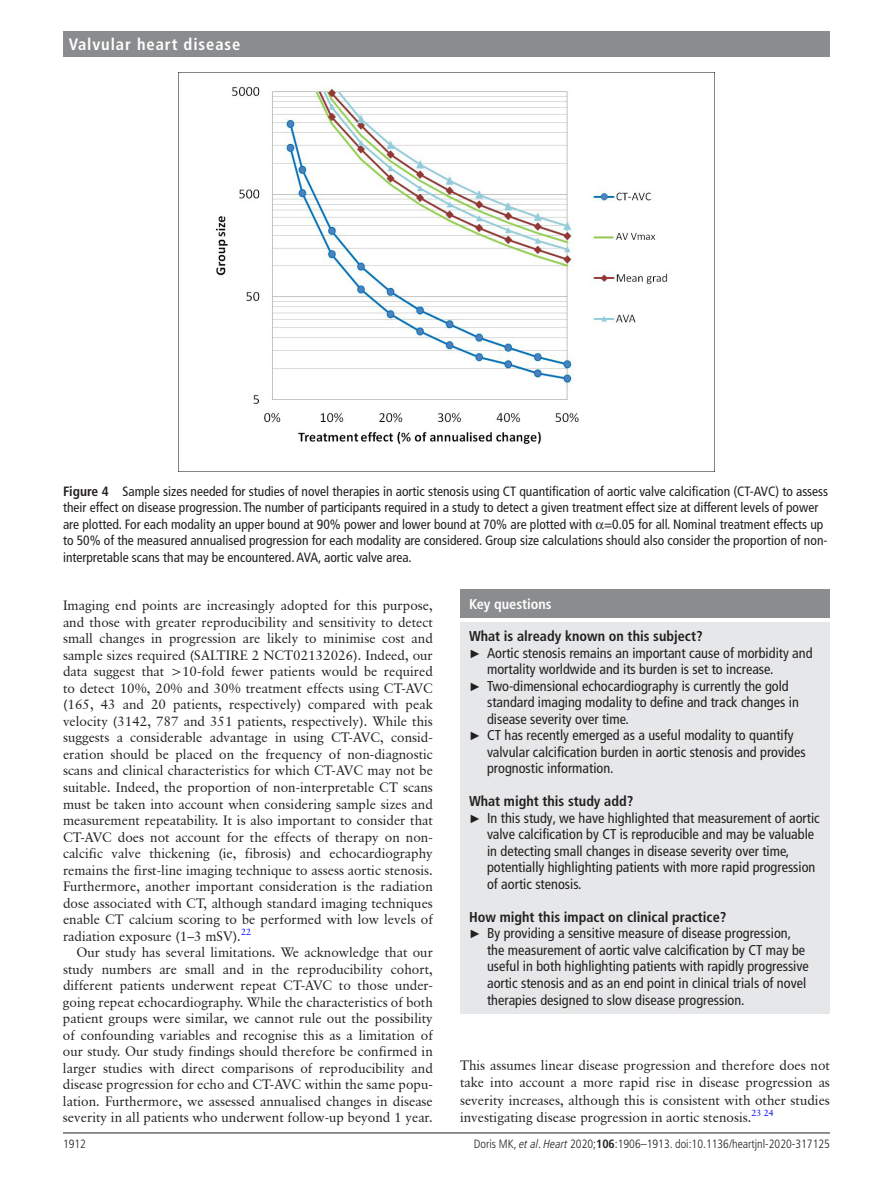
<style>
.page{position:relative;width:893px;height:1191px;background:#fff}
.page>*{position:absolute;margin:0;border:0;box-sizing:border-box;transform-origin:0 0}
.t1{font:700 condensed 16.5px "Frutiger LT Pro";letter-spacing:.055em;color:#fff}
.t2{font:condensed 14.25px "Frutiger LT Pro";color:#231f20}
.t3{font:700 condensed 14.25px "Frutiger LT Pro";color:#231f20}
.t4{font:700 condensed 14.25px "Frutiger LT Pro";color:#fff}
.t5{font:13.5px/16.5px "Classical Garamond BT";color:#231f20;text-align:justify}
.t6{font:condensed 13.5px/16.5px "Frutiger LT Pro";color:#231f20}
.t7{font:300 condensed 12px "Frutiger LT Pro";color:#231f20}
.s1{font-weight:700}
.s2{font-family:"Arial";font-stretch:normal;font-size:12px}
.s3{font-style:italic}
</style>
<div class="page">
<hr style="left:63px;top:1132px;width:767px;height:1px;background:#231f20">
<div style="left:63px;top:31px;width:767px;height:25px;background:#8a8c8e"></div>
<img style="left:178px;top:72px;width:537px;height:400px">
<div style="left:460px;top:589px;width:370px;height:28px;background:#8a8c8e"></div>
<div style="left:460px;top:621px;width:370px;height:392px;background:#e6e7e8"></div>
<p class="t1" style="left:69px;top:34px;width:173px">Valvular heart disease</p>
<p class="t6" style="left:63px;top:483px;width:767px"><span class="s1">Figure 4</span> Sample sizes needed for studies of novel therapies in aortic stenosis using CT quantification of aortic valve calcification (CT-AVC) to assess their effect on disease progression. The number of participants required in a study to detect a given treatment effect size at different levels of power are plotted. For each modality an upper bound at 90% power and lower bound at 70% are plotted with =0.05 for all. Nominal treatment effects up to 50% of the measured annualised progression for each modality are considered. Group size calculations should also consider the proportion of non&shy;interpretable scans that may be encountered. AVA, aortic valve area.</p>
<p class="t4" style="left:469px;top:595px;width:84px">Key questions</p>
<p class="t3" style="left:469px;top:628px;width:235px">What is already known on this subject?</p>
<p class="t2" style="left:469px;top:644px;width:345px"><span class="s2">►</span> Aortic stenosis remains an important cause of morbidity and</p>
<p class="t2" style="left:487px;top:661px;width:288px">mortality worldwide and its burden is set to increase.</p>
<p class="t2" style="left:469px;top:677px;width:321px"><span class="s2">►</span> Two-dimensional echocardiography is currently the gold</p>
<p class="t2" style="left:487px;top:694px;width:313px">standard imaging modality to define and track changes in</p>
<p class="t2" style="left:487px;top:710px;width:143px">disease severity over time.</p>
<p class="t2" style="left:469px;top:727px;width:326px"><span class="s2">►</span> CT has recently emerged as a useful modality to quantify</p>
<p class="t2" style="left:487px;top:743px;width:320px">valvular calcification burden in aortic stenosis and provides</p>
<p class="t2" style="left:487px;top:760px;width:128px">prognostic information.</p>
<p class="t3" style="left:469px;top:793px;width:166px">What might this study add?</p>
<p class="t2" style="left:469px;top:809px;width:352px"><span class="s2">►</span> In this study, we have highlighted that measurement of aortic</p>
<p class="t2" style="left:487px;top:826px;width:329px">valve calcification by CT is reproducible and may be valuable</p>
<p class="t2" style="left:487px;top:842px;width:304px">in detecting small changes in disease severity over time,</p>
<p class="t2" style="left:487px;top:859px;width:330px">potentially highlighting patients with more rapid progression</p>
<p class="t2" style="left:487px;top:875px;width:96px">of aortic stenosis.</p>
<p class="t3" style="left:469px;top:908px;width:259px">How might this impact on clinical practice?</p>
<p class="t2" style="left:469px;top:925px;width:324px"><span class="s2">►</span> By providing a sensitive measure of disease progression,</p>
<p class="t2" style="left:487px;top:941px;width:320px">the measurement of aortic valve calcification by CT may be</p>
<p class="t2" style="left:487px;top:958px;width:323px">useful in both highlighting patients with rapidly progressive</p>
<p class="t2" style="left:487px;top:974px;width:321px">aortic stenosis and as an end point in clinical trials of novel</p>
<p class="t2" style="left:487px;top:991px;width:259px">therapies designed to slow disease progression.</p>
<p class="t5" style="left:63px;top:597px;width:371px">Imaging end points are increasingly adopted for this purpose, and those with greater reproducibility and sensitivity to detect small changes in progression are likely to minimise cost and sample sizes required (SALTIRE 2 NCT02132026). Indeed, our data suggest that &gt;10-fold fewer patients would be required to detect 10%, 20% and 30% treatment effects using CT-AVC (165, 43 and 20 patients, respectively) compared with peak velocity (3142, 787 and 351 patients, respectively). While this suggests a considerable advantage in using CT-AVC, consid&shy;eration should be placed on the frequency of non-diagnostic scans and clinical characteristics for which CT-AVC may not be suitable. Indeed, the proportion of non-interpretable CT scans must be taken into account when considering sample sizes and measurement repeatability. It is also important to consider that CT-AVC does not account for the effects of therapy on non&shy;calcific valve thickening (ie, fibrosis) and echocardiography remains the first-line imaging technique to assess aortic stenosis.<br>Furthermore, another important consideration is the radiation dose associated with CT, although standard imaging techniques enable CT calcium scoring to be performed with low levels of radiation exposure (1–3 mSV).<sup>22</sup></p>
<p class="t5" style="left:63px;top:944px;width:371px;text-indent:14px">Our study has several limitations. We acknowledge that our study numbers are small and in the reproducibility cohort, different patients underwent repeat CT-AVC to those under&shy;going repeat echocardiography. While the characteristics of both patient groups were similar, we cannot rule out the possibility of confounding variables and recognise this as a limitation of our study. Our study findings should therefore be confirmed in larger studies with direct comparisons of reproducibility and disease progression for echo and CT-AVC within the same popu&shy;lation. Furthermore, we assessed annualised changes in disease severity in all patients who underwent follow-up beyond 1 year.</p>
<p class="t5" style="left:460px;top:1056px;width:371px;line-height:17.4px">This assumes linear disease progression and therefore does not take into account a more rapid rise in disease progression as severity increases, although this is consistent with other studies investigating disease progression in aortic stenosis.<sup>23</sup> <sup>24</sup></p>
<p class="t7" style="left:63px;top:1136px;width:25px">1912</p>
<p class="t7" style="left:474px;top:1136px;width:358px">Doris MK, <span class="s3">et al</span>. <span class="s3">Heart</span> 2020;<span class="s1">106</span>:1906–1913. doi:10.1136/heartjnl-2020-317125</p>
</div>
